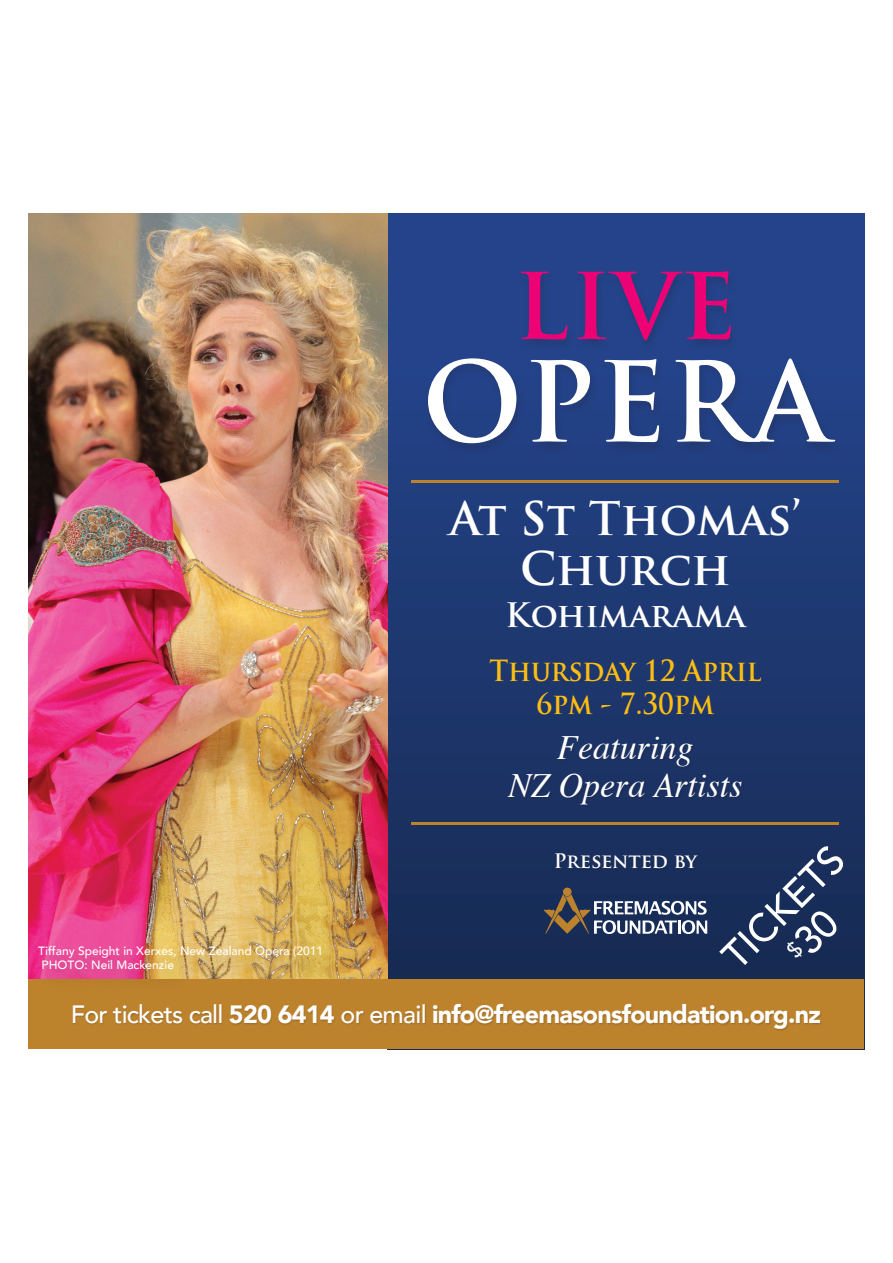
<style>
.page{position:relative;width:893px;height:1263px;background:#fff}
.page>*{position:absolute;margin:0;border:0;box-sizing:border-box;transform-origin:0 0}
.t1{font:700 108.15px "Trajan Pro";letter-spacing:.025em;color:#fff}
.t2{font:700 89.25px "Trajan Pro";color:#ed0275}
.t3{font:700 45.15px/49.1px "Trajan Pro";color:#fff;text-align:center}
.t4{font:500 39.15px/40.7px "Avenir";color:#fff;text-align:center}
.t5{font:italic 34.05px/37.8px "Times";color:#fff;text-align:center}
.t6{font:700 32.85px "Trajan Pro";color:#fff}
.t7{font:700 28.5px/33px "Trajan Pro";color:#fdbe12;text-align:center;scale:.93 1}
.t8{font:900 25.05px "Avenir";letter-spacing:-.03em;color:#fff}
.t9{font:700 19.5px "Trajan Pro";color:#fff}
.t10{font:500 12px/14.4px "Avenir";color:#fff}
.s1{font-weight:500}
</style>
<div class="page">
<div style="left:387px;top:214px;width:477px;height:835px;background:linear-gradient(to bottom,#264792,#17294d)"></div>
<hr style="left:411px;top:480px;width:428px;height:2px;background:#bc822c">
<hr style="left:411px;top:823px;width:428px;height:2px;background:#bc822c">
<div style="left:555px;top:853px;width:145px;height:18px;background:#1a2e5a"></div>
<div style="left:563px;top:888px;width:8px;height:8px;background:#bc822c;border-radius:50%"></div>
<svg style="left:544px;top:894px;width:163px;height:40px;background:#5a6378"></svg>
<div style="left:424px;top:271px;width:420px;height:184px;background:#231f20;opacity:.2"></div>
<div style="left:508px;top:737px;width:238px;height:70px;background:#1c3264"></div>
<img style="left:29px;top:214px;width:359px;height:765px">
<div style="left:29px;top:979px;width:835px;height:70px;background:#bc822c"></div>
<div style="left:73px;top:1004px;width:749px;height:27px;background:#231f20;opacity:.2"></div>
<div style="left:33px;top:944px;width:305px;height:48px;background:#231f20;opacity:.2"></div>
<h2 class="t2" style="left:514px;top:251px;width:224px">LIVE</h2>
<h1 class="t1" style="left:422px;top:335px;width:408px">OPERA</h1>
<h3 class="t3" style="left:449px;top:495px;width:353px">At St Thomas’<br>Church</h3>
<h3 class="t6" style="left:505px;top:594px;width:242px">Kohimarama</h3>
<h3 class="t7" style="left:489px;top:655px;width:294px">Thursday 12 April<br>6pm - 7.30pm</h3>
<h3 class="t5" style="left:508px;top:726px;width:236px">Featuring<br>NZ Opera Artists</h3>
<h3 class="t4" style="left:713px;top:946px;width:156px;rotate:-45deg">TICKETS <sup>$</sup>30</h3>
<h3 class="t8" style="left:71px;top:993px;width:752px"><span class="s1">For tickets call</span> 520 6414 <span class="s1">or email</span> info@freemasonsfoundation.org.nz</h3>
<h3 class="t9" style="left:554px;top:849px;width:145px">Presented by</h3>
<p class="t10" style="left:38px;top:943px;width:286px">Tiffany Speight in Xerxes, New Zealand Opera (2011<br>PHOTO: Neil Mackenzie</p>
</div>
